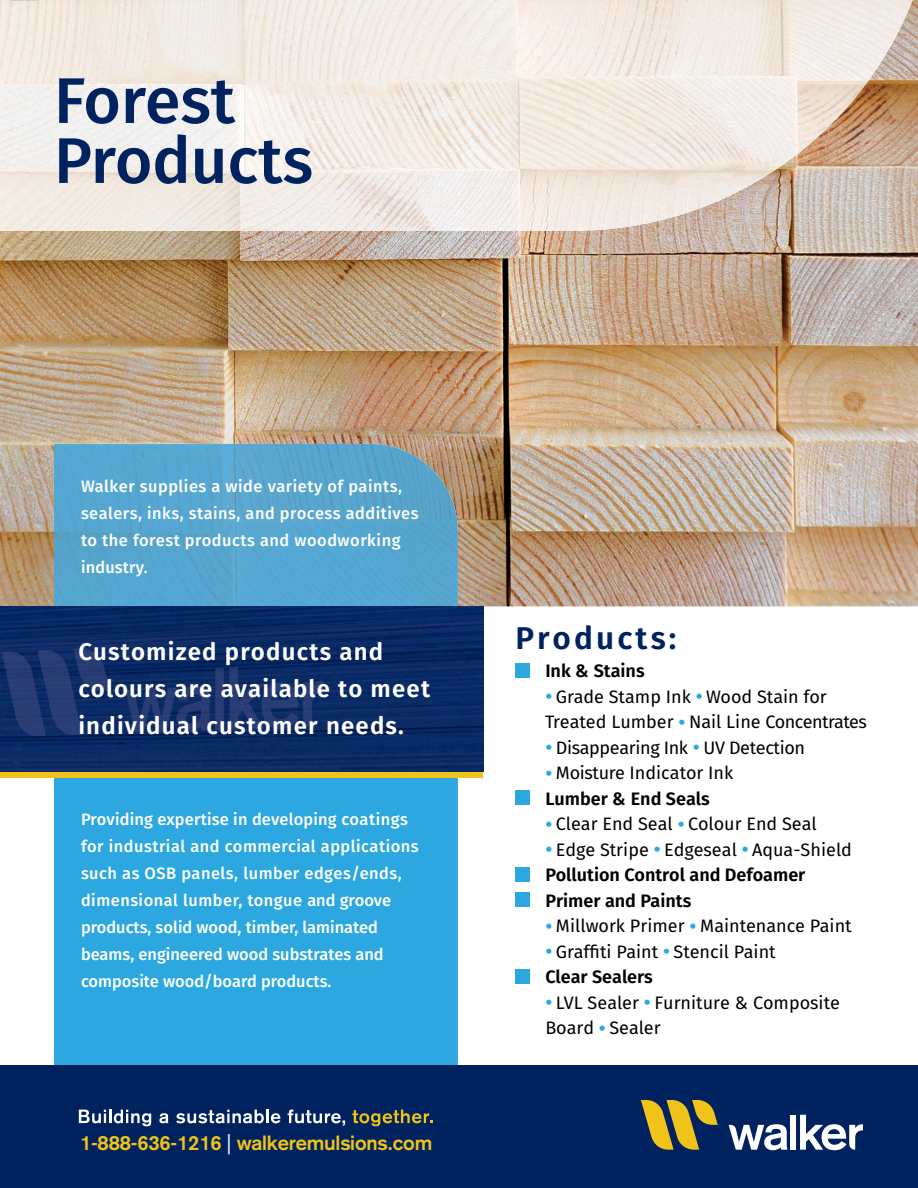
<style>
.page{position:relative;width:918px;height:1188px;background:#fff}
.page>*{position:absolute;margin:0;border:0;box-sizing:border-box;transform-origin:0 0}
.t1{font:500 64.5px/60px "Fira Sans";color:#002360}
.t2{font:600 31.5px "Fira Sans";letter-spacing:.1em;color:#002360}
.t3{font:600 24px/37.5px "Fira Sans";letter-spacing:.05em;color:#fff}
.t4{font:700 20.25px "Akzidenz Grotesk";letter-spacing:-.01em;color:#f0c31a}
.t5{font:18px/25.5px "Fira Sans";color:#000}
.t6{font:600 18px/25.5px "Fira Sans";color:#000}
.t7{font:18px "Fira Sans";letter-spacing:-.02em;color:#000}
.t8{font:500 16.5px/27px "Fira Sans";letter-spacing:.025em;color:#fff}
.s1{font-weight:400;color:#fff}
.s2{font-family:"N Haas Grotesk DS Pro 45 Lt";font-size:24px;color:#2da7df}
.s3{font-weight:600}
.s4{font-family:"N Haas Grotesk DS Pro 45 Lt";font-weight:400;font-size:24px;color:#2da7df}
.s5{font-weight:400}
</style>
<div class="page">
<img style="left:0;top:0;width:918px;height:606px">
<img style="left:54px;top:444px;width:404px;height:162px">
<div style="left:54px;top:778px;width:404px;height:287px;background:#2da7df"></div>
<div style="left:0;top:1065px;width:918px;height:123px;background:#002360"></div>
<img style="left:0;top:0;width:913px;height:231px">
<svg style="left:641px;top:1100px;width:77px;height:50px"></svg>
<svg style="left:729px;top:1124px;width:59px;height:26px"></svg>
<div style="left:790px;top:1115px;width:6px;height:35px;background:#fff"></div>
<svg style="left:800px;top:1115px;width:63px;height:35px"></svg>
<div style="left:515px;top:663px;width:14px;height:14px;background:#2da7df"></div>
<div style="left:515px;top:791px;width:14px;height:14px;background:#2da7df"></div>
<div style="left:515px;top:867px;width:14px;height:14px;background:#2da7df"></div>
<div style="left:515px;top:893px;width:14px;height:14px;background:#2da7df"></div>
<div style="left:515px;top:969px;width:14px;height:14px;background:#2da7df"></div>
<div style="left:0;top:747px;width:483px;height:31px;background:#f0c31a"></div>
<img style="left:0;top:606px;width:483px;height:166px">
<svg style="left:79px;top:1110px;width:72px;height:16px"></svg>
<svg style="left:159px;top:1113px;width:10px;height:10px"></svg>
<svg style="left:176px;top:1110px;width:105px;height:13px"></svg>
<svg style="left:288px;top:1110px;width:57px;height:16px"></svg>
<svg style="left:352px;top:1110px;width:80px;height:16px"></svg>
<h1 class="t1" style="left:54px;top:67px;width:261px">Forest<br>Products</h1>
<p class="t8" style="left:81px;top:472px;width:339px">Walker supplies a wide variety of paints, sealers, inks, stains, and process additives to the forest products and woodworking industry.</p>
<h3 class="t3" style="left:78px;top:632px;width:353px">Customized products and colours are available to meet individual customer needs.</h3>
<p class="t8" style="left:81px;top:805px;width:339px">Providing expertise in developing coatings for industrial and commercial applications such as OSB panels, lumber edges/ends, dimensional lumber, tongue and groove products, solid wood, timber, laminated beams, engineered wood substrates and composite wood/board products.</p>
<p class="t4" style="left:80px;top:1131px;width:354px">1-888-636-1216 <span class="s1">|</span> walkeremulsions.com</p>
<h2 class="t2" style="left:515px;top:616px;width:163px">Products:</h2>
<p class="t6" style="left:545px;top:658px;width:101px">Ink &amp; Stains</p>
<p class="t5" style="left:545px;top:684px;width:323px"><span class="s2">•</span> Grade Stamp Ink <span class="s2">•</span> Wood Stain for<br>Treated Lumber <span class="s2">•</span> Nail Line Concentrates</p>
<p class="t7" style="left:545px;top:735px;width:261px"><span class="s2">•</span> Disappearing Ink <span class="s2">•</span> UV Detection</p>
<p class="t5" style="left:545px;top:760px;width:190px"><span class="s2">•</span> Moisture Indicator Ink<br><span class="s3">Lumber &amp; End Seals</span></p>
<p class="t5" style="left:545px;top:811px;width:273px"><span class="s2">•</span> Clear End Seal <span class="s2">•</span> Colour End Seal</p>
<p class="t6" style="left:545px;top:837px;width:308px"><span class="s4">•</span> <span class="s5">Edge Stripe</span> <span class="s4">•</span> <span class="s5">Edgeseal</span> <span class="s4">•</span> <span class="s5">Aqua-Shield<br></span>Pollution Control and Defoamer<br>Primer and Paints</p>
<p class="t5" style="left:545px;top:913px;width:308px"><span class="s2">•</span> Millwork Primer <span class="s2">•</span> Maintenance Paint</p>
<p class="t5" style="left:545px;top:939px;width:232px"><span class="s2">•</span> Graffiti Paint <span class="s2">•</span> Stencil Paint<br><span class="s3">Clear Sealers</span></p>
<p class="t5" style="left:545px;top:990px;width:296px"><span class="s2">•</span> LVL Sealer <span class="s2">•</span> Furniture &amp; Composite<br>Board <span class="s2">•</span> Sealer</p>
</div>
